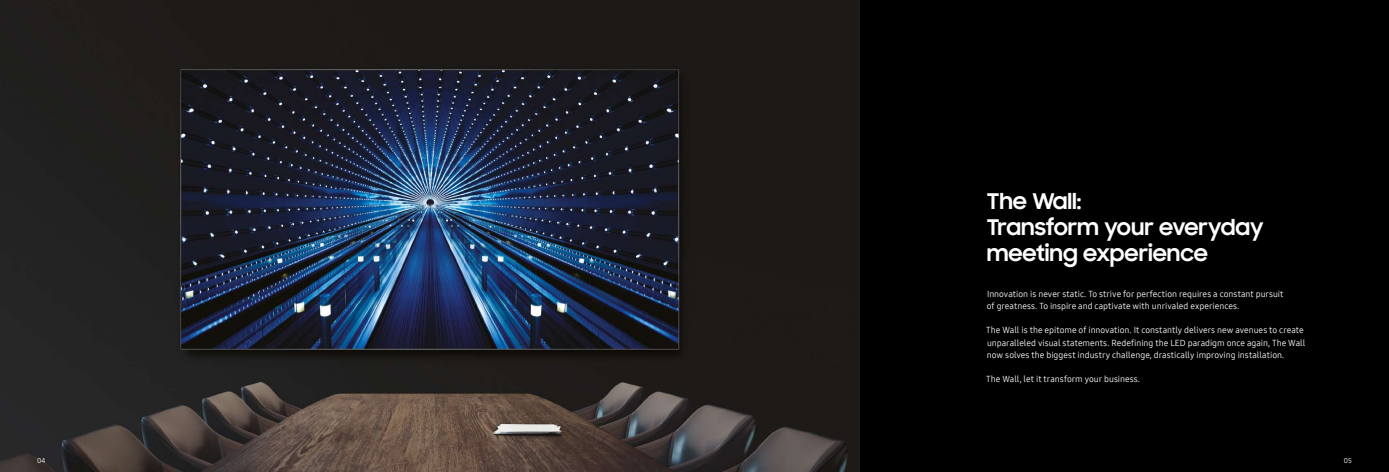
<style>
.page{position:relative;width:1389px;height:472px;background:#fff}
.page>*{position:absolute;margin:0;border:0;box-sizing:border-box;transform-origin:0 0}
.t1{font:700 21.88px/26.2px "Samsung Sharp Sans";color:#fff}
.t2{font:8.75px/12.2px "Samsung One 400";color:#fff}
.t3{font:7px "Samsung One 400";color:#fff}
</style>
<div class="page">
<div style="left:694px;top:0;width:695px;height:471px;background:#000"></div>
<img style="left:0;top:0;width:859px;height:471px">
<h1 class="t1" style="left:987px;top:186px;width:278px">The Wall:<br>Transform your everyday meeting experience</h1>
<p class="t2" style="left:987px;top:287px;width:298px">Innovation is never static. To strive for perfection requires a constant pursuit of greatness. To inspire and captivate with unrivaled experiences.</p>
<p class="t2" style="left:986px;top:324px;width:321px">The Wall is the epitome of innovation. It constantly delivers new avenues to create unparalleled visual statements. Redefining the LED paradigm once again, The Wall now solves the biggest industry challenge, drastically improving installation.</p>
<p class="t2" style="left:986px;top:373px;width:155px">The Wall, let it transform your business.</p>
<p class="t3" style="left:37px;top:455px;width:10px">04</p>
<p class="t3" style="left:1344px;top:455px;width:9px">05</p>
</div>
